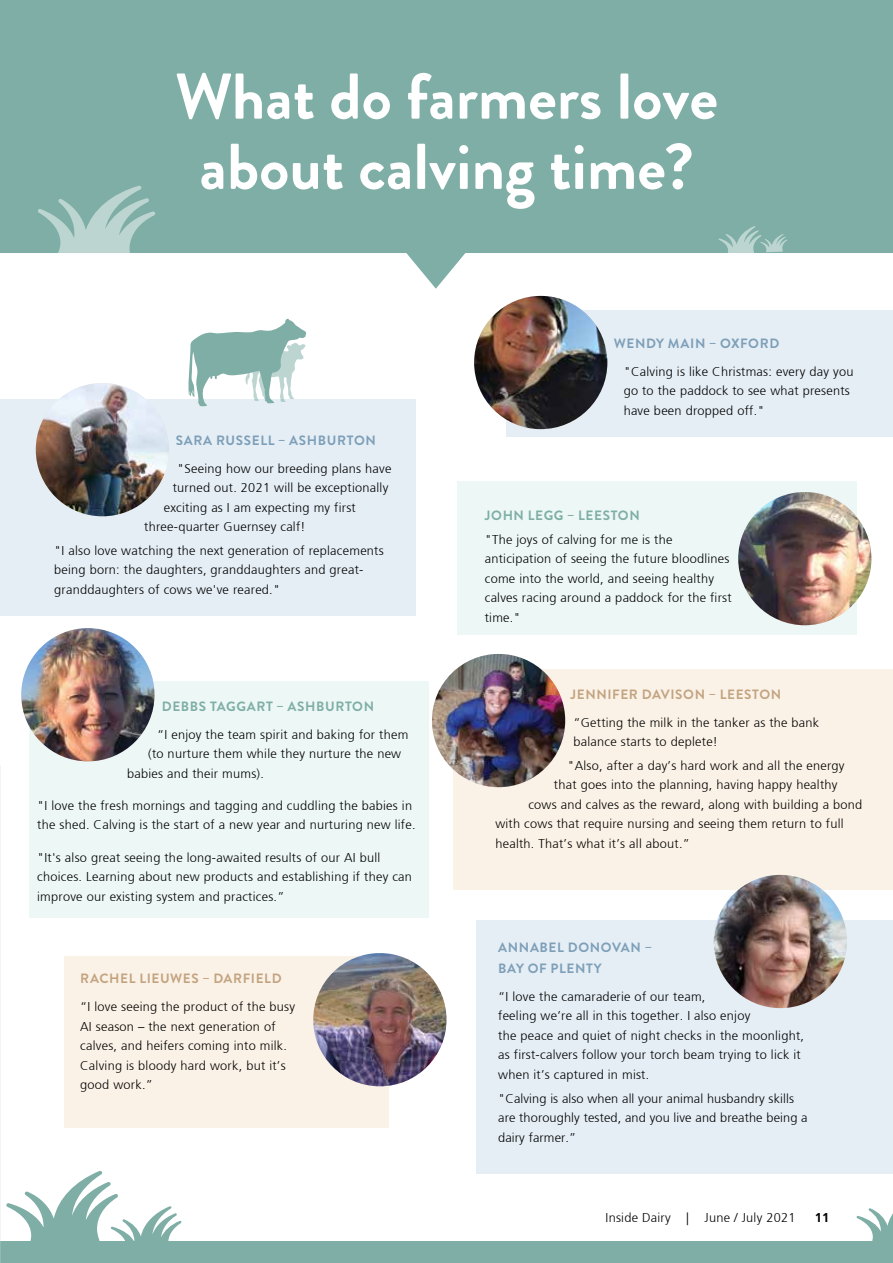
<style>
.page{position:relative;width:893px;height:1263px;background:#fff}
.page>*{position:absolute;margin:0;border:0;box-sizing:border-box;transform-origin:0 0}
.t1{font:700 64.5px/70.2px "Brandon Grotesque";color:#fff;text-align:center}
.t2{font:700 13.5px/21px "Brandon Grotesque";letter-spacing:.045em;color:#7d9fb8}
.t3{font:700 13.5px "Brandon Grotesque";letter-spacing:.045em;color:#c3a481}
.t4{font:700 13.5px "Brandon Grotesque";letter-spacing:.05em;color:#7eaea5}
.t5{font:300 12.75px/19.5px "Frutiger";letter-spacing:.02em;color:#000}
.t6{font:700 12.75px "Frutiger";color:#000}
</style>
<div class="page">
<div style="left:476px;top:920px;width:417px;height:253px;background:#e5eef5"></div>
<div style="left:64px;top:957px;width:324px;height:171px;background:#fbf2e7"></div>
<div style="left:29px;top:681px;width:399px;height:237px;background:#edf7f5"></div>
<div style="left:453px;top:669px;width:440px;height:221px;background:#fbf2e7"></div>
<div style="left:0;top:399px;width:416px;height:217px;background:#e5eef5"></div>
<div style="left:457px;top:481px;width:400px;height:153px;background:#edf7f5"></div>
<div style="left:506px;top:310px;width:387px;height:127px;background:#e5eef5"></div>
<div style="left:0;top:1242px;width:893px;height:21px;background:#7eaea5"></div>
<svg style="left:0;top:0;width:893px;height:289px;background:#8db7af"></svg>
<svg style="left:38px;top:185px;width:117px;height:77px;background:#a4c6bf"></svg>
<svg style="left:188px;top:318px;width:118px;height:88px"></svg>
<svg style="left:718px;top:226px;width:69px;height:29px;background:#9bc0b9"></svg>
<img style="left:0;top:765px;width:1px;height:498px">
<img style="left:36px;top:383px;width:133px;height:133px;border-radius:67px">
<img style="left:313px;top:953px;width:133px;height:133px;border-radius:67px">
<img style="left:474px;top:296px;width:133px;height:133px;border-radius:67px">
<img style="left:738px;top:492px;width:133px;height:133px;border-radius:67px">
<img style="left:432px;top:654px;width:133px;height:133px;border-radius:67px">
<img style="left:714px;top:875px;width:133px;height:133px;border-radius:67px">
<img style="left:21px;top:628px;width:133px;height:133px;border-radius:67px">
<svg style="left:6px;top:1171px;width:176px;height:71px"></svg>
<svg style="left:856px;top:1208px;width:37px;height:34px"></svg>
<h1 class="t1" style="left:175px;top:62px;width:545px">What do farmers love about calving time?</h1>
<p class="t2" style="left:614px;top:333px;width:167px">WENDY MAIN – OXFORD</p>
<p class="t2" style="left:176px;top:430px;width:202px">SARA RUSSELL – ASHBURTON</p>
<p class="t5" style="left:177px;top:459px;width:216px">"Seeing how our breeding plans have</p>
<p class="t5" style="left:173px;top:478px;width:217px">turned out. 2021 will be exceptionally</p>
<p class="t5" style="left:164px;top:498px;width:194px">exciting as I am expecting my first</p>
<p class="t5" style="left:144px;top:517px;width:163px">three-quarter Guernsey calf!</p>
<p class="t5" style="left:54px;top:541px;width:331px">"I also love watching the next generation of replacements being born: the daughters, granddaughters and great&shy;granddaughters of cows we've reared."</p>
<p class="t4" style="left:162px;top:697px;width:214px">DEBBS TAGGART – ASHBURTON</p>
<p class="t5" style="left:157px;top:725px;width:253px">“I enjoy the team spirit and baking for them</p>
<p class="t5" style="left:148px;top:744px;width:254px">(to nurture them while they nurture the new</p>
<p class="t5" style="left:127px;top:764px;width:138px">babies and their mums).</p>
<p class="t5" style="left:37px;top:796px;width:380px">"I love the fresh mornings and tagging and cuddling the babies in the shed. Calving is the start of a new year and nurturing new life.</p>
<p class="t5" style="left:37px;top:848px;width:376px">"It's also great seeing the long-awaited results of our AI bull choices. Learning about new products and establishing if they can improve our existing system and practices.”</p>
<p class="t3" style="left:80px;top:969px;width:203px">RACHEL LIEUWES – DARFIELD</p>
<p class="t5" style="left:80px;top:997px;width:216px">“I love seeing the product of the busy<br>AI season – the next generation of calves, and heifers coming into milk.<br>Calving is bloody hard work, but it’s good work.”</p>
<p class="t5" style="left:624px;top:362px;width:231px">"Calving is like Christmas: every day you go to the paddock to see what presents have been dropped off."</p>
<p class="t4" style="left:485px;top:506px;width:156px">JOHN LEGG – LEESTON</p>
<p class="t5" style="left:485px;top:530px;width:248px">"The joys of calving for me is the anticipation of seeing the future bloodlines come into the world, and seeing healthy calves racing around a paddock for the first time."</p>
<p class="t3" style="left:570px;top:684px;width:212px">JENNIFER DAVISON – LEESTON</p>
<p class="t5" style="left:573px;top:712px;width:247px">“Getting the milk in the tanker as the bank balance starts to deplete!</p>
<p class="t5" style="left:567px;top:756px;width:279px">"Also, after a day’s hard work and all the energy</p>
<p class="t5" style="left:554px;top:775px;width:285px">that goes into the planning, having happy healthy</p>
<p class="t5" style="left:528px;top:795px;width:335px">cows and calves as the reward, along with building a bond</p>
<p class="t5" style="left:495px;top:814px;width:350px">with cows that require nursing and seeing them return to full</p>
<p class="t5" style="left:495px;top:834px;width:196px">health. That’s what it’s all about.”</p>
<p class="t2" style="left:498px;top:937px;width:155px">ANNABEL DONOVAN –<br>BAY OF PLENTY</p>
<p class="t5" style="left:498px;top:987px;width:307px">“I love the camaraderie of our team,<br>feeling we’re all in this together. I also enjoy<br>the peace and quiet of night checks in the moonlight, as first-calvers follow your torch beam trying to lick it when it’s captured in mist.</p>
<p class="t5" style="left:498px;top:1089px;width:311px">"Calving is also when all your animal husbandry skills are thoroughly tested, and you live and breathe being a dairy farmer.”</p>
<p class="t5" style="left:606px;top:1208px;width:191px">Inside Dairy | June / July 2021</p>
<p class="t6" style="left:815px;top:1210px;width:16px">11</p>
</div>
